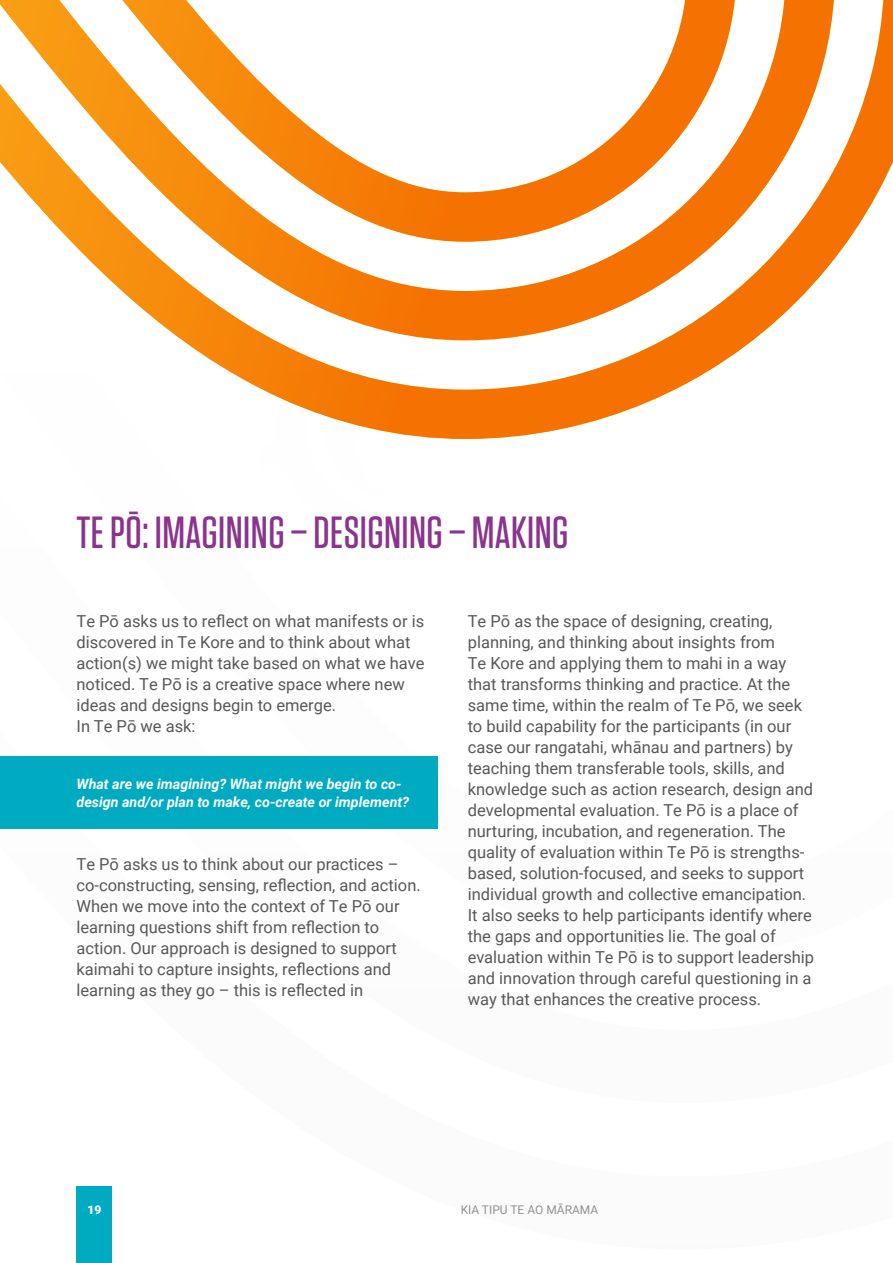
<style>
.page{position:relative;width:893px;height:1263px;background:#fff}
.page>*{position:absolute;margin:0;border:0;box-sizing:border-box;transform-origin:0 0}
.SUBHEADING{font:500 45px "Tungsten";letter-spacing:.01em;color:#8a348d}
.BODY{font:16.5px/21px "Roboto";color:#57585a}
.Pullouts_Small{font:italic 700 14.25px/18px "Roboto";color:#fff}
.t1{font:12px "Roboto";color:#57585a}
.t2{font:900 12px "Roboto";color:#fff}
</style>
<div class="page">
<div style="left:77px;top:1186px;width:35px;height:77px;background:#00abc1"></div>
<div style="left:0;top:757px;width:437px;height:72px;background:#00abc1"></div>
<svg style="left:182px;top:0;width:711px;height:439px"></svg>
<svg style="left:0;top:0;width:835px;height:340px"></svg>
<p class="SUBHEADING" style="left:77px;top:508px;width:493px">TE PŌ: IMAGINING – DESIGNING – MAKING</p>
<p class="BODY" style="left:77px;top:609px;width:349px">Te Pō asks us to reflect on what manifests or is discovered in Te Kore and to think about what action(s) we might take based on what we have noticed. Te Pō is a creative space where new ideas and designs begin to emerge.<br>In Te Pō we ask:</p>
<p class="Pullouts_Small" style="left:77px;top:774px;width:334px">What are we imagining? What might we begin to co&shy;design and/or plan to make, co-create or implement?</p>
<p class="BODY" style="left:77px;top:853px;width:346px">Te Pō asks us to think about our practices – co-constructing, sensing, reflection, and action.<br>When we move into the context of Te Pō our learning questions shift from reflection to action. Our approach is designed to support kaimahi to capture insights, reflections and learning as they go – this is reflected in</p>
<p class="BODY" style="left:468px;top:609px;width:348px">Te Pō as the space of designing, creating, planning, and thinking about insights from<br>Te Kore and applying them to mahi in a way that transforms thinking and practice. At the same time, within the realm of Te Pō, we seek to build capability for the participants (in our case our rangatahi, whānau and partners) by teaching them transferable tools, skills, and knowledge such as action research, design and developmental evaluation. Te Pō is a place of nurturing, incubation, and regeneration. The quality of evaluation within Te Pō is strengths&shy;based, solution-focused, and seeks to support individual growth and collective emancipation.<br>It also seeks to help participants identify where the gaps and opportunities lie. The goal of evaluation within Te Pō is to support leadership and innovation through careful questioning in a way that enhances the creative process.</p>
<p class="t2" style="left:87px;top:1201px;width:15px">19</p>
<p class="t1" style="left:461px;top:1201px;width:139px">KIA TIPU TE AO MĀRAMA</p>
</div>
